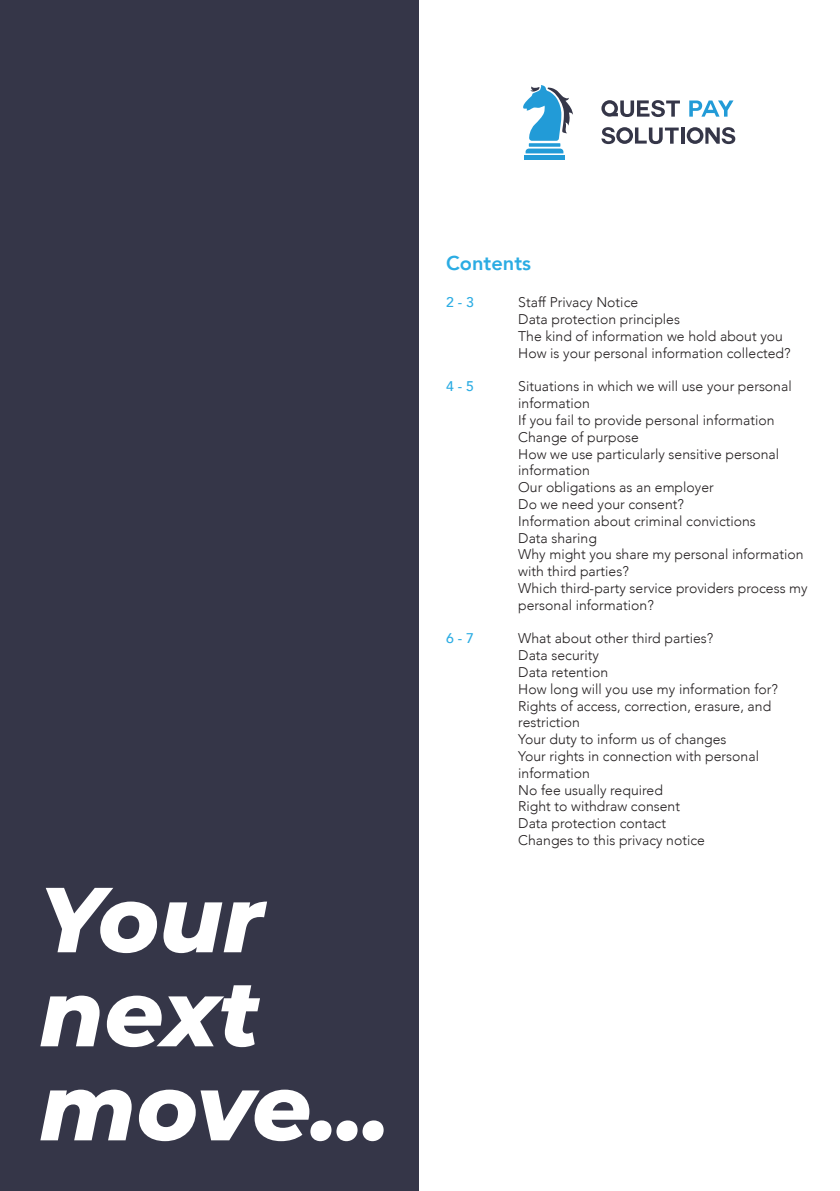
<style>
.page{position:relative;width:840px;height:1191px;background:#fff}
.page>*{position:absolute;margin:0;border:0;box-sizing:border-box;transform-origin:0 0}
.Paragraph_Style_1{font:italic 800 92px "Montserrat";color:#fff}
.t1{font:800 20px "Avenir";color:#2bace3}
.t2{font:300 14px/16.8px "Avenir";color:#231f20}
.t3{font:500 14px "Avenir";color:#2bace3}
</style>
<div class="page">
<hr style="left:524px;top:155px;width:40px;height:4px;background:#229bd7">
<svg style="left:528px;top:143px;width:32px;height:4px"></svg>
<svg style="left:525px;top:149px;width:38px;height:4px"></svg>
<svg style="left:523px;top:85px;width:49px;height:56px"></svg>
<svg style="left:601px;top:100px;width:78px;height:17px"></svg>
<svg style="left:689px;top:100px;width:44px;height:17px"></svg>
<svg style="left:601px;top:127px;width:77px;height:17px"></svg>
<svg style="left:681px;top:128px;width:3px;height:16px"></svg>
<svg style="left:686px;top:127px;width:49px;height:17px"></svg>
<div style="left:0;top:0;width:419px;height:1191px;background:#353648"></div>
<p class="Paragraph_Style_1" style="left:40px;top:852px;width:225px">Your</p>
<p class="Paragraph_Style_1" style="left:40px;top:946px;width:222px">next</p>
<p class="Paragraph_Style_1" style="left:40px;top:1040px;width:351px">move...</p>
<p class="t1" style="left:446px;top:248px;width:86px">Contents</p>
<p class="t3" style="left:446px;top:290px;width:29px">2 - 3</p>
<p class="t2" style="left:518px;top:294px;width:121px">Staff Privacy Notice</p>
<p class="t2" style="left:518px;top:311px;width:163px">Data protection principles</p>
<p class="t2" style="left:518px;top:328px;width:266px">The kind of information we hold about you</p>
<p class="t2" style="left:518px;top:344px;width:274px">How is your personal information collected?</p>
<p class="t3" style="left:446px;top:374px;width:29px">4 - 5</p>
<p class="t2" style="left:518px;top:378px;width:275px">Situations in which we will use your personal information</p>
<p class="t2" style="left:518px;top:412px;width:258px">If you fail to provide personal information</p>
<p class="t2" style="left:518px;top:428px;width:122px">Change of purpose</p>
<p class="t2" style="left:518px;top:445px;width:262px">How we use particularly sensitive personal information</p>
<p class="t2" style="left:518px;top:479px;width:197px">Our obligations as an employer</p>
<p class="t2" style="left:518px;top:496px;width:167px">Do we need your consent?</p>
<p class="t2" style="left:518px;top:512px;width:239px">Information about criminal convictions</p>
<p class="t2" style="left:518px;top:529px;width:80px">Data sharing</p>
<p class="t2" style="left:518px;top:546px;width:287px">Why might you share my personal information with third parties?</p>
<p class="t2" style="left:518px;top:580px;width:291px">Which third-party service providers process my personal information?</p>
<p class="t3" style="left:446px;top:626px;width:29px">6 - 7</p>
<p class="t2" style="left:518px;top:630px;width:196px">What about other third parties?</p>
<p class="t2" style="left:518px;top:647px;width:82px">Data security</p>
<p class="t2" style="left:518px;top:664px;width:91px">Data retention</p>
<p class="t2" style="left:518px;top:680px;width:261px">How long will you use my information for?</p>
<p class="t2" style="left:518px;top:697px;width:254px">Rights of access, correction, erasure, and restriction</p>
<p class="t2" style="left:518px;top:731px;width:210px">Your duty to inform us of changes</p>
<p class="t2" style="left:518px;top:748px;width:242px">Your rights in connection with personal information</p>
<p class="t2" style="left:518px;top:781px;width:146px">No fee usually required</p>
<p class="t2" style="left:518px;top:798px;width:163px">Right to withdraw consent</p>
<p class="t2" style="left:518px;top:815px;width:149px">Data protection contact</p>
<p class="t2" style="left:518px;top:832px;width:188px">Changes to this privacy notice</p>
</div>
